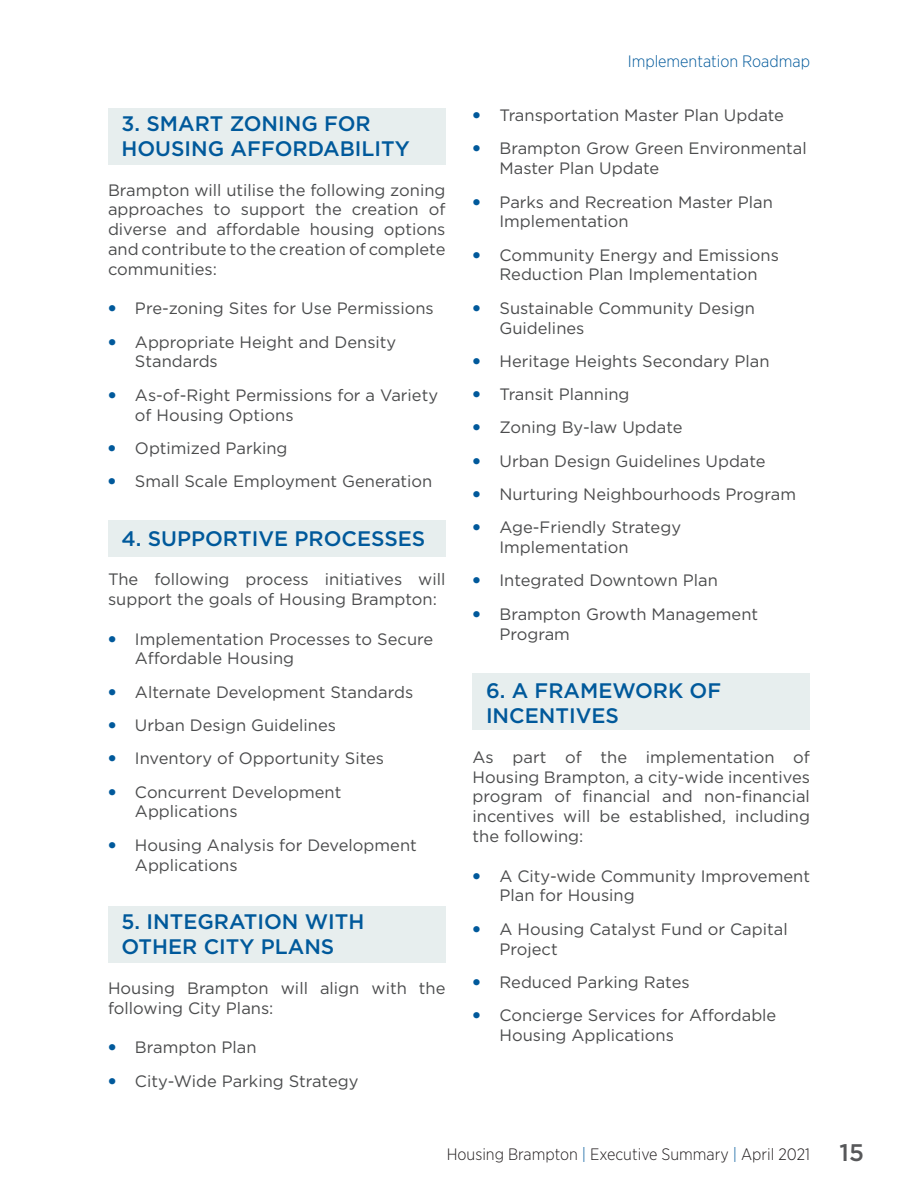
<style>
.page{position:relative;width:918px;height:1188px;background:#fff}
.page>*{position:absolute;margin:0;border:0;box-sizing:border-box;transform-origin:0 0}
.t1{font:500 21px/25.2px "Gotham";color:#00599b}
.t2{font:16.5px/19.8px "Gotham";color:#4b4c4d}
.t3{font:300 16.5px "Gotham Narrow";color:#231f20}
.t4{font:300 16.5px "Gotham Narrow";color:#00599b}
.s1{font-weight:900;color:#00599b}
.s2{color:#00599b}
.s3{font-family:"Gotham";font-weight:500;font-size:24px;color:#57585a}
</style>
<div class="page">
<div style="left:108px;top:108px;width:338px;height:57px;background:#e7eeee"></div>
<div style="left:108px;top:906px;width:338px;height:57px;background:#e7eeee"></div>
<div style="left:472px;top:674px;width:338px;height:56px;background:#e7eeee"></div>
<div style="left:108px;top:520px;width:338px;height:36px;background:#e7eeee"></div>
<p class="t1" style="left:122px;top:111px;width:290px">3. SMART ZONING FOR<br>HOUSING AFFORDABILITY</p>
<p class="t2" style="left:108px;top:180px;width:339px;text-align:justify">Brampton will utilise the following zoning approaches to support the creation of diverse and affordable housing options and contribute to the creation of complete communities:</p>
<p class="t2" style="left:108px;top:298px;width:327px"><span class="s1">•</span> Pre-zoning Sites for Use Permissions</p>
<p class="t2" style="left:135px;top:332px;width:263px;text-indent:-27px"><span class="s1">•</span> Appropriate Height and Density<br>Standards</p>
<p class="t2" style="left:135px;top:385px;width:305px;text-indent:-27px"><span class="s1">•</span> As-of-Right Permissions for a Variety of Housing Options</p>
<p class="t2" style="left:108px;top:438px;width:181px"><span class="s1">•</span> Optimized Parking</p>
<p class="t2" style="left:108px;top:471px;width:326px"><span class="s1">•</span> Small Scale Employment Generation</p>
<p class="t1" style="left:122px;top:525px;width:305px">4. SUPPORTIVE PROCESSES</p>
<p class="t2" style="left:108px;top:569px;width:339px">The following process initiatives will support the goals of Housing Brampton:</p>
<p class="t2" style="left:135px;top:629px;width:300px;text-indent:-27px"><span class="s1">•</span> Implementation Processes to Secure<br>Affordable Housing</p>
<p class="t2" style="left:108px;top:682px;width:307px"><span class="s1">•</span> Alternate Development Standards</p>
<p class="t2" style="left:108px;top:715px;width:230px"><span class="s1">•</span> Urban Design Guidelines</p>
<p class="t2" style="left:108px;top:748px;width:278px"><span class="s1">•</span> Inventory of Opportunity Sites</p>
<p class="t2" style="left:135px;top:782px;width:208px;text-indent:-27px"><span class="s1">•</span> Concurrent Development<br>Applications</p>
<p class="t2" style="left:135px;top:835px;width:283px;text-indent:-27px"><span class="s1">•</span> Housing Analysis for Development<br>Applications</p>
<p class="t1" style="left:122px;top:909px;width:244px">5. INTEGRATION WITH<br>OTHER CITY PLANS</p>
<p class="t2" style="left:108px;top:978px;width:339px">Housing Brampton will align with the following City Plans:</p>
<p class="t2" style="left:108px;top:1037px;width:150px"><span class="s1">•</span> Brampton Plan</p>
<p class="t2" style="left:108px;top:1071px;width:252px"><span class="s1">•</span> City-Wide Parking Strategy</p>
<p class="t4" style="left:628px;top:51px;width:184px">Implementation Roadmap</p>
<p class="t2" style="left:473px;top:105px;width:313px"><span class="s1">•</span> Transportation Master Plan Update</p>
<p class="t2" style="left:499px;top:138px;width:309px;text-indent:-27px"><span class="s1">•</span> Brampton Grow Green Environmental<br>Master Plan Update</p>
<p class="t2" style="left:499px;top:192px;width:275px;text-indent:-27px"><span class="s1">•</span> Parks and Recreation Master Plan<br>Implementation</p>
<p class="t2" style="left:473px;top:245px;width:308px;text-align:center"><span class="s1">•</span> Community Energy and Emissions<br>Reduction Plan Implementation</p>
<p class="t2" style="left:499px;top:298px;width:257px;text-indent:-27px"><span class="s1">•</span> Sustainable Community Design<br>Guidelines</p>
<p class="t2" style="left:473px;top:351px;width:299px"><span class="s1">•</span> Heritage Heights Secondary Plan</p>
<p class="t2" style="left:473px;top:384px;width:159px"><span class="s1">•</span> Transit Planning</p>
<p class="t2" style="left:473px;top:417px;width:212px"><span class="s1">•</span> Zoning By-law Update</p>
<p class="t2" style="left:473px;top:451px;width:295px"><span class="s1">•</span> Urban Design Guidelines Update</p>
<p class="t2" style="left:473px;top:484px;width:325px"><span class="s1">•</span> Nurturing Neighbourhoods Program</p>
<p class="t2" style="left:499px;top:517px;width:183px;text-indent:-27px"><span class="s1">•</span> Age-Friendly Strategy<br>Implementation</p>
<p class="t2" style="left:473px;top:570px;width:247px"><span class="s1">•</span> Integrated Downtown Plan</p>
<p class="t2" style="left:499px;top:604px;width:260px;text-indent:-27px"><span class="s1">•</span> Brampton Growth Management<br>Program</p>
<p class="t1" style="left:486px;top:678px;width:237px">6. A FRAMEWORK OF<br>INCENTIVES</p>
<p class="t2" style="left:473px;top:747px;width:339px;text-align:justify">As part of the implementation of Housing Brampton, a city-wide incentives program of financial and non-financial incentives will be established, including the following:</p>
<p class="t2" style="left:499px;top:866px;width:312px;text-indent:-27px"><span class="s1">•</span> A City-wide Community Improvement<br>Plan for Housing</p>
<p class="t2" style="left:499px;top:919px;width:290px;text-indent:-27px"><span class="s1">•</span> A Housing Catalyst Fund or Capital<br>Project</p>
<p class="t2" style="left:472px;top:972px;width:219px"><span class="s1">•</span> Reduced Parking Rates</p>
<p class="t2" style="left:499px;top:1005px;width:278px;text-indent:-27px"><span class="s1">•</span> Concierge Services for Affordable<br>Housing Applications</p>
<p class="t3" style="left:447px;top:1144px;width:419px">Housing Brampton <span class="s2">|</span> Executive Summary <span class="s2">|</span> April 2021 <span class="s3">15</span></p>
</div>
